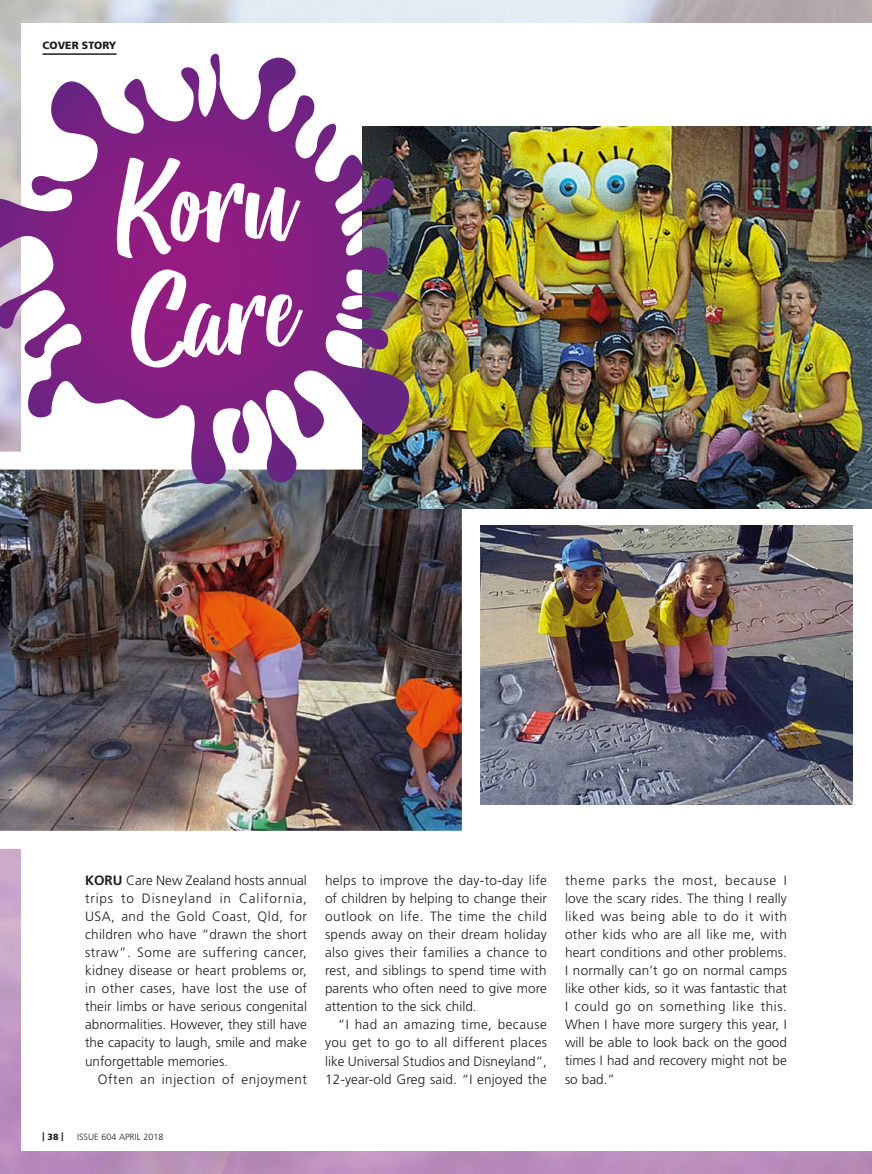
<style>
.page{position:relative;width:872px;height:1174px;background:#fff}
.page>*{position:absolute;margin:0;border:0;box-sizing:border-box;transform-origin:0 0}
.t1{font:142.05px/113.6px "Shine Bright";color:#fff}
.t2{font:300 13.5px/18px "Frutiger LT Std";color:#1d1d1b;text-align:justify}
.t3{font:300 13.5px "Frutiger LT Std";letter-spacing:.045em;color:#1d1d1b}
.t4{font:900 10.5px "Frutiger LT Std";color:#1d1d1b}
.t5{font:300 9px "Frutiger LT Std";color:#1d1d1b}
.t6{font:900 9px "Frutiger LT Std";color:#1d1d1b}
.s1{font-weight:700}
</style>
<div class="page">
<hr style="left:43px;top:53px;width:74px;height:2px;background:#1d1d1b">
<img style="left:0;top:486px;width:489px;height:371px">
<img style="left:363px;top:126px;width:509px;height:382px">
<img style="left:480px;top:526px;width:372px;height:278px">
<svg style="left:0;top:61px;width:425px;height:425px"></svg>
<p class="t4" style="left:43px;top:39px;width:76px">COVER STORY</p>
<h1 class="t1" style="left:108px;top:173px;width:186px;rotate:-5deg">Koru<br>Care</h1>
<p class="t2" style="left:85px;top:871px;width:223px"><span class="s1">KORU</span> Care New Zealand hosts annual trips to Disneyland in California, USA, and the Gold Coast, Qld, for children who have “drawn the short straw”. Some are suffering cancer, kidney disease or heart problems or, in other cases, have lost the use of their limbs or have serious congenital abnormalities. However, they still have the capacity to laugh, smile and make unforgettable memories.</p>
<p class="t3" style="left:98px;top:1071px;width:211px">Often an injection of enjoyment</p>
<p class="t6" style="left:43px;top:1130px;width:23px">| 38 |</p>
<p class="t5" style="left:77px;top:1131px;width:88px">ISSUE 604 APRIL 2018</p>
<p class="t2" style="left:325px;top:871px;width:223px">helps to improve the day-to-day life of children by helping to change their outlook on life. The time the child spends away on their dream holiday also gives their families a chance to rest, and siblings to spend time with parents who often need to give more attention to the sick child.</p>
<p class="t2" style="left:325px;top:1016px;width:223px;text-indent:13px">“I had an amazing time, because you get to go to all different places like Universal Studios and Disneyland”, 12-year-old Greg said. “I enjoyed the</p>
<p class="t2" style="left:565px;top:871px;width:223px">theme parks the most, because I love the scary rides. The thing I really liked was being able to do it with other kids who are all like me, with heart conditions and other problems.<br>I normally can’t go on normal camps like other kids, so it was fantastic that I could go on something like this.<br>When I have more surgery this year, I will be able to look back on the good times I had and recovery might not be so bad.”</p>
</div>
